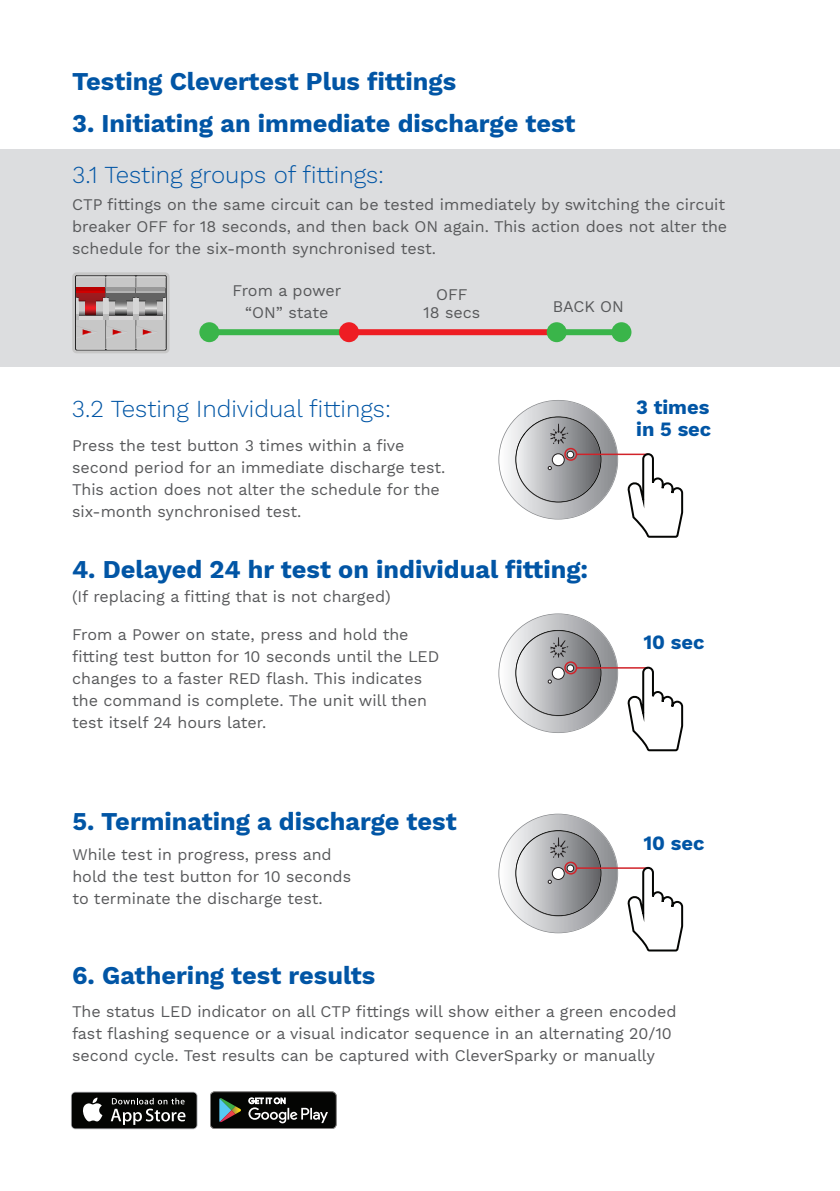
<style>
.page{position:relative;width:840px;height:1191px;background:#fff}
.page>*{position:absolute;margin:0;border:0;box-sizing:border-box;transform-origin:0 0}
.h2_blue{font:700 25.2px "Work Sans";color:#0155a5}
.h2_blue-2{font:300 24px "Work Sans";color:#0155a5}
.h2_blue-3{font:700 20px/22px "Work Sans";color:#0155a5}
.h2_blue-4{font:16px/22px "Work Sans";color:#57585a}
.body{font:16px/22px "Work Sans";color:#57585a;text-align:center}
</style>
<div class="page">
<div style="left:0;top:149px;width:839px;height:218px;background:#dcdddf"></div>
<div style="left:209px;top:329px;width:133px;height:6px;background:#3ab54a"></div>
<div style="left:565px;top:329px;width:53px;height:6px;background:#3ab54a"></div>
<div style="left:351px;top:329px;width:203px;height:6px;background:#ee1d23"></div>
<div style="left:199px;top:322px;width:20px;height:20px;background:#3ab54a;border-radius:50%"></div>
<div style="left:546px;top:322px;width:20px;height:20px;background:#3ab54a;border-radius:50%"></div>
<div style="left:611px;top:322px;width:20px;height:20px;background:#3ab54a;border-radius:50%"></div>
<div style="left:339px;top:322px;width:20px;height:20px;background:#ee1d23;border-radius:50%"></div>
<svg style="left:72px;top:272px;width:97px;height:81px"></svg>
<svg style="left:75px;top:275px;width:91px;height:75px"></svg>
<svg style="left:76px;top:276px;width:90px;height:74px;background:#b5a6a6"></svg>
<svg style="left:71px;top:1091px;width:126px;height:38px"></svg>
<div style="left:72px;top:1092px;width:124px;height:36px;background:#040503;border-radius:4px"></div>
<svg style="left:83px;top:1097px;width:19px;height:24px"></svg>
<svg style="left:111px;top:1097px;width:74px;height:28px"></svg>
<svg style="left:210px;top:1091px;width:126px;height:38px;background:#2f3330"></svg>
<hr style="left:576px;top:453px;width:71px;height:2px;background:#d1232a">
<svg style="left:626px;top:453px;width:57px;height:85px"></svg>
<svg style="left:498px;top:400px;width:119px;height:119px"></svg>
<hr style="left:576px;top:867px;width:71px;height:2px;background:#d1232a">
<svg style="left:626px;top:866px;width:57px;height:86px"></svg>
<svg style="left:498px;top:813px;width:119px;height:120px"></svg>
<hr style="left:576px;top:667px;width:71px;height:1px;background:#d1232a">
<svg style="left:626px;top:666px;width:57px;height:86px"></svg>
<svg style="left:498px;top:613px;width:119px;height:120px"></svg>
<p class="h2_blue" style="left:72px;top:67px;width:385px">Testing Clevertest Plus fittings</p>
<p class="h2_blue" style="left:72px;top:109px;width:504px">3. Initiating an immediate discharge test</p>
<p class="h2_blue-2" style="left:72px;top:160px;width:313px">3.1 Testing groups of fittings:</p>
<p class="h2_blue-4" style="left:72px;top:194px;width:656px">CTP fittings on the same circuit can be tested immediately by switching the circuit breaker OFF for 18 seconds, and then back ON again. This action does not alter the schedule for the six-month synchronised test.</p>
<p class="body" style="left:232px;top:280px;width:110px">From a power “ON” state</p>
<p class="body" style="left:423px;top:286px;width:59px;line-height:18px">OFF<br>18 secs</p>
<p class="body" style="left:552px;top:297px;width:72px">BACK ON</p>
<p class="h2_blue-2" style="left:72px;top:395px;width:320px">3.2 Testing Individual fittings:</p>
<p class="body" style="left:72px;top:435px;width:374px;text-align:left">Press the test button 3 times within a five second period for an immediate discharge test.<br>This action does not alter the schedule for the six-month synchronised test.</p>
<p class="h2_blue" style="left:72px;top:554px;width:517px">4. Delayed 24 hr test on individual fitting:</p>
<p class="body" style="left:72px;top:586px;width:320px">(If replacing a fitting that is not charged)</p>
<p class="body" style="left:72px;top:624px;width:368px;text-align:left">From a Power on state, press and hold the fitting test button for 10 seconds until the LED changes to a faster RED flash. This indicates the command is complete. The unit will then test itself 24 hours later.</p>
<p class="h2_blue-3" style="left:636px;top:397px;width:76px">3 times in 5 sec</p>
<p class="h2_blue-3" style="left:643px;top:632px;width:63px">10 sec</p>
<p class="h2_blue" style="left:72px;top:807px;width:385px">5. Terminating a discharge test</p>
<p class="h2_blue-4" style="left:72px;top:844px;width:280px">While test in progress, press and hold the test button for 10 seconds to terminate the discharge test.</p>
<p class="h2_blue-3" style="left:643px;top:833px;width:63px">10 sec</p>
<p class="h2_blue" style="left:72px;top:961px;width:304px">6. Gathering test results</p>
<p class="h2_blue-4" style="left:72px;top:1001px;width:605px">The status LED indicator on all CTP fittings will show either a green encoded fast flashing sequence or a visual indicator sequence in an alternating 20/10 second cycle. Test results can be captured with CleverSparky or manually</p>
</div>
